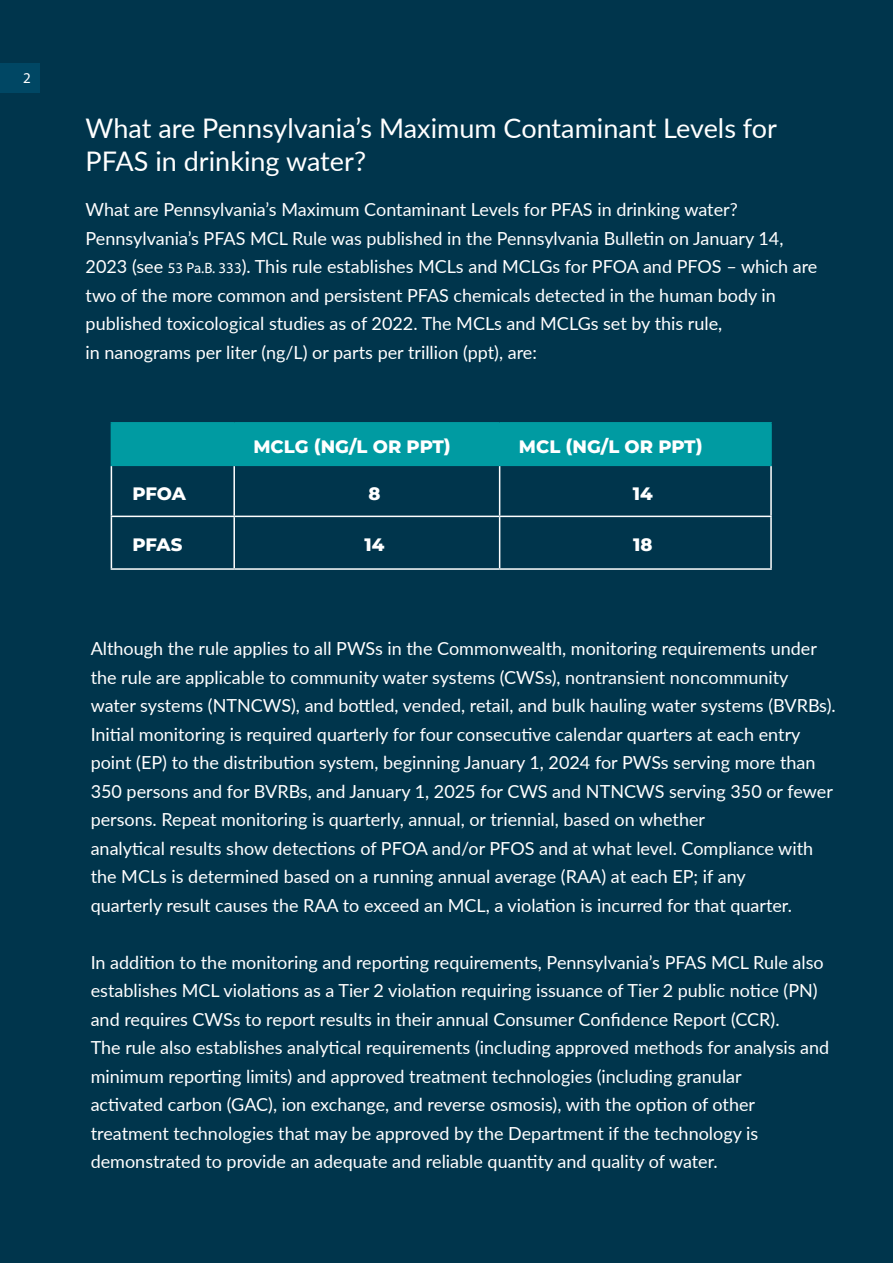
<style>
.page{position:relative;width:893px;height:1263px;background:#00354c}
.page>*{position:absolute;margin:0;border:0;box-sizing:border-box;transform-origin:0 0}
.t1{font:27px/33px "Lato";color:#fff}
.t2{font:18px/28.5px "Lato";color:#fff}
.t3{font:800 18px "Montserrat";color:#fff}
.t4{font:15px "Myriad Pro";color:#fff}
.s1{font-family:"Myriad Pro";font-size:15px}
</style>
<div class="page">
<div style="left:0;top:64px;width:39px;height:29px;background:#004764"></div>
<div style="left:112px;top:424px;width:658px;height:41px;background:#009ba2"></div>
<hr style="left:111px;top:466px;width:1px;height:50px;background:#fff">
<hr style="left:233px;top:466px;width:2px;height:50px;background:#fff">
<hr style="left:499px;top:466px;width:1px;height:50px;background:#fff">
<hr style="left:770px;top:466px;width:2px;height:50px;background:#fff">
<hr style="left:111px;top:516px;width:123px;height:1px;background:#fff">
<hr style="left:111px;top:517px;width:1px;height:51px;background:#fff">
<hr style="left:234px;top:516px;width:266px;height:1px;background:#fff">
<hr style="left:233px;top:517px;width:2px;height:51px;background:#fff">
<hr style="left:500px;top:516px;width:272px;height:1px;background:#fff">
<hr style="left:499px;top:517px;width:1px;height:51px;background:#fff">
<hr style="left:770px;top:517px;width:2px;height:51px;background:#fff">
<hr style="left:111px;top:568px;width:123px;height:2px;background:#fff">
<hr style="left:234px;top:568px;width:266px;height:2px;background:#fff">
<hr style="left:500px;top:568px;width:272px;height:2px;background:#fff">
<hr style="left:111px;top:422px;width:123px;height:2px;background:#009ba2">
<hr style="left:111px;top:424px;width:1px;height:41px;background:#009ba2">
<hr style="left:234px;top:422px;width:266px;height:2px;background:#009ba2">
<hr style="left:233px;top:424px;width:2px;height:41px;background:#009ba2">
<hr style="left:500px;top:422px;width:272px;height:2px;background:#009ba2">
<hr style="left:499px;top:424px;width:1px;height:41px;background:#009ba2">
<hr style="left:770px;top:424px;width:2px;height:41px;background:#009ba2">
<hr style="left:111px;top:465px;width:123px;height:1px;background:#009ba2">
<hr style="left:234px;top:465px;width:266px;height:1px;background:#009ba2">
<hr style="left:500px;top:465px;width:272px;height:1px;background:#009ba2">
<p class="t4" style="left:23px;top:69px;width:9px">2</p>
<h1 class="t1" style="left:86px;top:111px;width:693px">What are Pennsylvania’s Maximum Contaminant Levels for<br>PFAS in drinking water?</h1>
<p class="t2" style="left:86px;top:195px;width:733px">What are Pennsylvania’s Maximum Contaminant Levels for PFAS in drinking water?<br>Pennsylvania’s PFAS MCL Rule was published in the Pennsylvania Bulletin on January 14, 2023 (see <span class="s1">53 Pa.B. 333</span>). This rule establishes MCLs and MCLGs for PFOA and PFOS – which are two of the more common and persistent PFAS chemicals detected in the human body in published toxicological studies as of 2022. The MCLs and MCLGs set by this rule,<br>in nanograms per liter (ng/L) or parts per trillion (ppt), are:</p>
<p class="t3" style="left:253px;top:433px;width:199px">MCLG (NG/L OR PPT)</p>
<p class="t3" style="left:519px;top:433px;width:185px">MCL (NG/L OR PPT)</p>
<p class="t3" style="left:132px;top:480px;width:55px">PFOA</p>
<p class="t3" style="left:368px;top:480px;width:14px">8</p>
<p class="t3" style="left:633px;top:480px;width:21px">14</p>
<p class="t3" style="left:132px;top:532px;width:51px">PFAS</p>
<p class="t3" style="left:364px;top:532px;width:21px">14</p>
<p class="t3" style="left:633px;top:532px;width:21px">18</p>
<p class="t2" style="left:91px;top:634px;width:747px">Although the rule applies to all PWSs in the Commonwealth, monitoring requirements under the rule are applicable to community water systems (CWSs), nontransient noncommunity water systems (NTNCWS), and bottled, vended, retail, and bulk hauling water systems (BVRBs).<br>Initial monitoring is required quarterly for four consecutive calendar quarters at each entry point (EP) to the distribution system, beginning January 1, 2024 for PWSs serving more than 350 persons and for BVRBs, and January 1, 2025 for CWS and NTNCWS serving 350 or fewer persons. Repeat monitoring is quarterly, annual, or triennial, based on whether<br>analytical results show detections of PFOA and/or PFOS and at what level. Compliance with the MCLs is determined based on a running annual average (RAA) at each EP; if any<br>quarterly result causes the RAA to exceed an MCL, a violation is incurred for that quarter.</p>
<p class="t2" style="left:91px;top:947px;width:740px">In addition to the monitoring and reporting requirements, Pennsylvania’s PFAS MCL Rule also establishes MCL violations as a Tier 2 violation requiring issuance of Tier 2 public notice (PN) and requires CWSs to report results in their annual Consumer Confidence Report (CCR).<br>The rule also establishes analytical requirements (including approved methods for analysis and minimum reporting limits) and approved treatment technologies (including granular<br>activated carbon (GAC), ion exchange, and reverse osmosis), with the option of other treatment technologies that may be approved by the Department if the technology is demonstrated to provide an adequate and reliable quantity and quality of water.</p>
</div>
